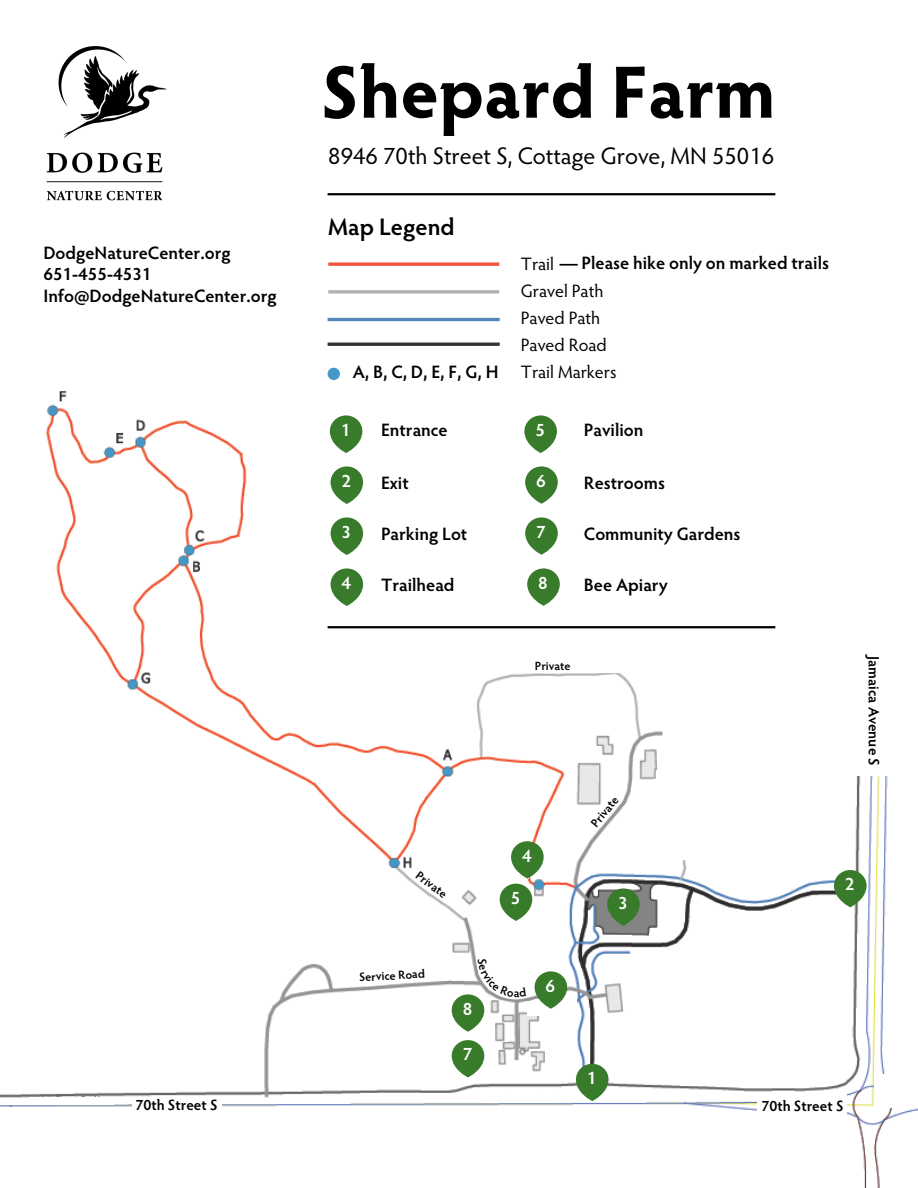
<style>
.page{position:relative;width:918px;height:1188px;background:#fff}
.page>*{position:absolute;margin:0;border:0;box-sizing:border-box;transform-origin:0 0}
.t1{font:700 74.25px "Hypatia Sans Pro";color:#000}
.t2{font:24px "Hypatia Sans Pro";color:#000}
.t3{font:600 24px "Hypatia Sans Pro";color:#000}
.t4{font:600 18px "Hypatia Sans Pro";color:#000}
.t5{font:18px "Hypatia Sans Pro";color:#000}
.t6{font:600 18px "Hypatia Sans Pro";color:#fefefe}
.t7{font:600 15px "Hypatia Sans Pro";color:#000}
.t8{font:600 12px "Hypatia Sans Pro";color:#000}
.s1{font-weight:400}
</style>
<div class="page">
<img style="left:0;top:391px;width:918px;height:797px">
<div style="left:249px;top:1124px;width:505px;height:64px;background:#fff"></div>
<div style="left:497px;top:849px;width:32px;height:29px;background:#fff"></div>
<div style="left:286px;top:92px;width:562px;height:580px;background:#fff"></div>
<svg style="left:546px;top:193px;width:372px;height:421px"></svg>
<div style="left:0;top:1108px;width:314px;height:80px;background:#fff"></div>
<img style="left:46px;top:46px;width:121px;height:155px">
<hr style="left:328px;top:193px;width:447px;height:2px;background:#000">
<div style="left:253px;top:158px;width:53px;height:527px;background:#fff"></div>
<hr style="left:328px;top:626px;width:447px;height:2px;background:#000">
<svg style="left:328px;top:262px;width:171px;height:4px"></svg>
<svg style="left:328px;top:290px;width:171px;height:4px"></svg>
<hr style="left:328px;top:318px;width:172px;height:3px;background:#5585bb">
<svg style="left:818px;top:628px;width:31px;height:45px"></svg>
<div style="left:328px;top:368px;width:12px;height:12px;background:#4497c7;border-radius:50%"></div>
<svg style="left:330px;top:415px;width:32px;height:38px"></svg>
<div style="left:338px;top:419px;width:16px;height:16px;background:#387c2b;border-radius:50%"></div>
<svg style="left:331px;top:466px;width:32px;height:38px"></svg>
<div style="left:339px;top:470px;width:16px;height:16px;background:#387c2b;border-radius:50%"></div>
<svg style="left:331px;top:517px;width:32px;height:38px"></svg>
<div style="left:339px;top:521px;width:16px;height:16px;background:#387c2b;border-radius:50%"></div>
<svg style="left:331px;top:568px;width:32px;height:38px"></svg>
<div style="left:339px;top:572px;width:16px;height:16px;background:#387c2b;border-radius:50%"></div>
<svg style="left:524px;top:415px;width:33px;height:38px"></svg>
<div style="left:533px;top:419px;width:16px;height:16px;background:#387c2b;border-radius:50%"></div>
<svg style="left:525px;top:466px;width:33px;height:38px"></svg>
<div style="left:534px;top:470px;width:15px;height:16px;background:#387c2b;border-radius:50%"></div>
<svg style="left:576px;top:1064px;width:33px;height:37px"></svg>
<div style="left:585px;top:1067px;width:15px;height:16px;background:#387c2b;border-radius:50%"></div>
<svg style="left:834px;top:870px;width:33px;height:37px"></svg>
<div style="left:843px;top:874px;width:15px;height:15px;background:#387c2b;border-radius:50%"></div>
<svg style="left:511px;top:841px;width:33px;height:37px"></svg>
<div style="left:520px;top:845px;width:15px;height:16px;background:#387c2b;border-radius:50%"></div>
<div style="left:477px;top:922px;width:77px;height:77px;background:#fff;border-radius:50%"></div>
<hr style="left:328px;top:343px;width:172px;height:3px;background:#333334">
<div style="left:481px;top:887px;width:53px;height:19px;background:#fff"></div>
<svg style="left:500px;top:884px;width:32px;height:37px"></svg>
<div style="left:508px;top:887px;width:16px;height:16px;background:#387c2b;border-radius:50%"></div>
<div style="left:599px;top:902px;width:47px;height:19px;background:#848485"></div>
<svg style="left:607px;top:888px;width:33px;height:38px"></svg>
<div style="left:616px;top:892px;width:15px;height:16px;background:#387c2b;border-radius:50%"></div>
<svg style="left:525px;top:517px;width:33px;height:38px"></svg>
<div style="left:534px;top:521px;width:15px;height:16px;background:#387c2b;border-radius:50%"></div>
<svg style="left:527px;top:568px;width:33px;height:38px"></svg>
<div style="left:536px;top:572px;width:15px;height:16px;background:#387c2b;border-radius:50%"></div>
<svg style="left:452px;top:1040px;width:32px;height:37px"></svg>
<div style="left:460px;top:1044px;width:16px;height:15px;background:#387c2b;border-radius:50%"></div>
<svg style="left:332px;top:965px;width:55px;height:23px"></svg>
<svg style="left:419px;top:869px;width:42px;height:37px"></svg>
<svg style="left:590px;top:794px;width:31px;height:34px"></svg>
<div style="left:546px;top:998px;width:31px;height:16px;background:#fff"></div>
<div style="left:30px;top:1097px;width:20px;height:8px;background:#fff"></div>
<div style="left:49px;top:1097px;width:23px;height:8px;background:#fff"></div>
<div style="left:70px;top:1097px;width:24px;height:8px;background:#fff"></div>
<div style="left:90px;top:1097px;width:23px;height:8px;background:#fff"></div>
<div style="left:481px;top:1094px;width:21px;height:9px;background:#fff"></div>
<div style="left:501px;top:1094px;width:21px;height:9px;background:#fff"></div>
<div style="left:519px;top:1094px;width:20px;height:9px;background:#fff"></div>
<div style="left:538px;top:1094px;width:21px;height:9px;background:#fff"></div>
<div style="left:849px;top:536px;width:69px;height:240px;background:#fff"></div>
<div style="left:757px;top:1094px;width:90px;height:22px;background:#fff"></div>
<div style="left:874px;top:1074px;width:44px;height:34px;background:#fff"></div>
<div style="left:132px;top:1099px;width:90px;height:22px;background:#fff"></div>
<svg style="left:452px;top:959px;width:115px;height:73px"></svg>
<p class="t4" style="left:43px;top:246px;width:189px">DodgeNatureCenter.org</p>
<p class="t4" style="left:43px;top:267px;width:110px">651-455-4531</p>
<p class="t4" style="left:43px;top:289px;width:235px">Info@DodgeNatureCenter.org</p>
<p class="t7" style="left:135px;top:1099px;width:84px">70th Street S</p>
<p class="t1" style="left:321px;top:63px;width:457px">Shepard Farm</p>
<p class="t2" style="left:328px;top:146px;width:447px">8946 70th Street S, Cottage Grove, MN 55016</p>
<p class="t3" style="left:328px;top:218px;width:128px">Map Legend</p>
<p class="t4" style="left:353px;top:365px;width:147px">A,B,C,D,E,F,G,H</p>
<p class="t6" style="left:341px;top:423px;width:11px">1</p>
<p class="t6" style="left:342px;top:474px;width:11px">2</p>
<p class="t6" style="left:342px;top:525px;width:11px">3</p>
<p class="t6" style="left:342px;top:576px;width:11px">4</p>
<p class="t4" style="left:381px;top:423px;width:68px">Entrance</p>
<p class="t4" style="left:381px;top:476px;width:29px">Exit</p>
<p class="t4" style="left:381px;top:527px;width:88px">Parking Lot</p>
<p class="t4" style="left:381px;top:578px;width:75px">Trailhead</p>
<p class="t4" style="left:521px;top:256px;width:310px"><span class="s1">Trail</span> — Please hike only on marked trails</p>
<p class="t5" style="left:521px;top:284px;width:84px">Gravel Path</p>
<p class="t5" style="left:521px;top:311px;width:81px">Paved Path</p>
<p class="t5" style="left:521px;top:338px;width:87px">Paved Road</p>
<p class="t5" style="left:521px;top:365px;width:97px">Trail Markers</p>
<p class="t6" style="left:535px;top:423px;width:11px">5</p>
<p class="t6" style="left:536px;top:474px;width:11px">6</p>
<p class="t6" style="left:536px;top:525px;width:11px">7</p>
<p class="t6" style="left:538px;top:576px;width:11px">8</p>
<p class="t4" style="left:584px;top:423px;width:61px">Pavilion</p>
<p class="t4" style="left:584px;top:476px;width:83px">Restrooms</p>
<p class="t4" style="left:584px;top:527px;width:158px">Community Gardens</p>
<p class="t4" style="left:584px;top:578px;width:85px">Bee Apiary</p>
<p class="t8" style="left:420px;top:870px;width:37px;rotate:37deg">Private</p>
<p class="t8" style="left:535px;top:662px;width:37px">Private</p>
<p class="t6" style="left:522px;top:848px;width:11px">4</p>
<p class="t8" style="left:590px;top:822px;width:37px;rotate:-51deg">Private</p>
<p class="t6" style="left:511px;top:891px;width:11px">5</p>
<p class="t6" style="left:618px;top:896px;width:11px">3</p>
<p class="t7" style="left:880px;top:656px;width:111px;rotate:90deg">Jamaica Avenue S</p>
<p class="t6" style="left:845px;top:877px;width:11px">2</p>
<p class="t8" style="left:359px;top:972px;width:67px;rotate:-3deg">Service Road</p>
<p class="t6" style="left:463px;top:1002px;width:11px">8</p>
<p class="t6" style="left:463px;top:1047px;width:11px">7</p>
<p class="t6" style="left:546px;top:979px;width:11px">6</p>
<p class="t6" style="left:587px;top:1071px;width:11px">1</p>
<p class="t7" style="left:761px;top:1100px;width:84px">70th Street S</p>
</div>
